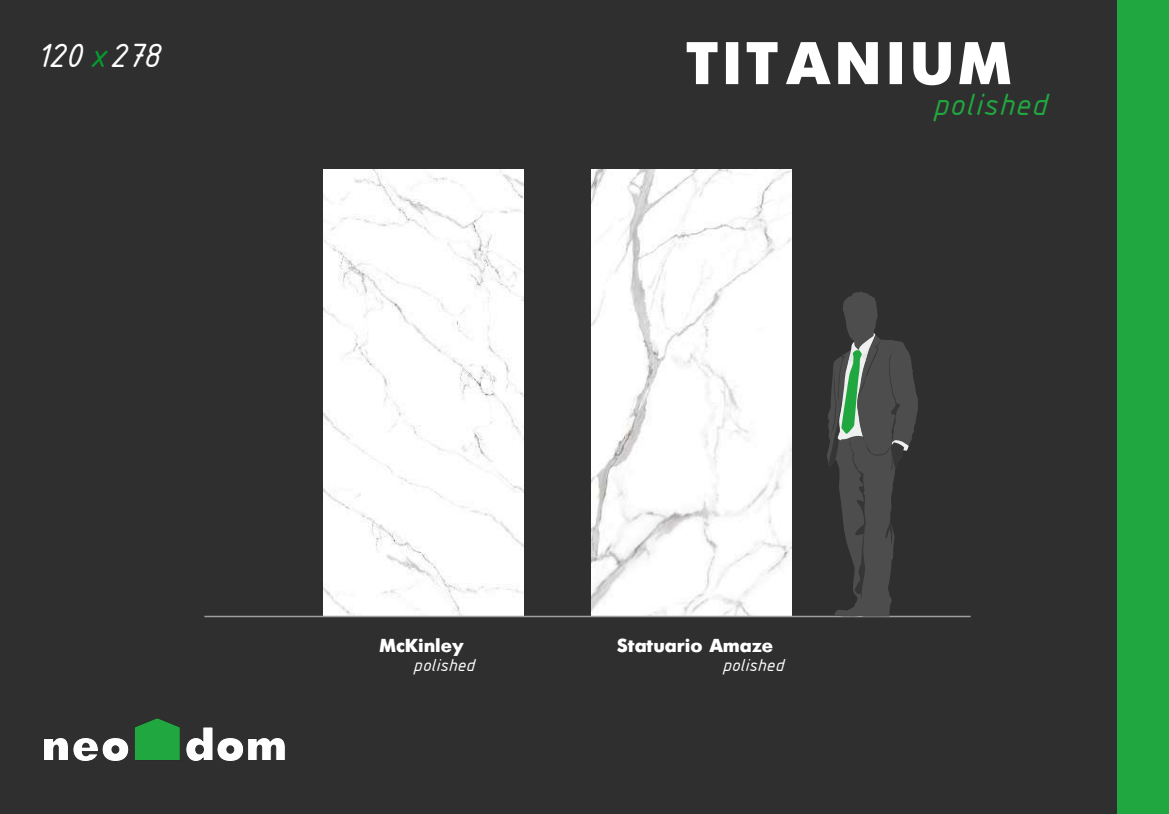
<style>
.page{position:relative;width:1169px;height:814px;background:#2f2f2f}
.page>*{position:absolute;margin:0;border:0;box-sizing:border-box;transform-origin:0 0}
.t1{font:700 60px "Futuris";letter-spacing:.07em;color:#fff}
.t2{font:36px "ISOCPEUR Italic";color:#fff}
.t3{font:33.12px "ISOCPEUR Italic";letter-spacing:.02em;color:#21a73f}
.t4{font:700 18.75px "Futuris";color:#fff}
.t5{font:18.75px "ISOCPEUR Italic";color:#fff}
.s1{color:#069a2e}
</style>
<div class="page">
<img style="left:323px;top:170px;width:200px;height:446px">
<img style="left:591px;top:170px;width:200px;height:446px">
<div style="left:1116px;top:0;width:53px;height:814px;background:#21a73f"></div>
<svg style="left:44px;top:718px;width:241px;height:43px"></svg>
<hr style="left:204px;top:616px;width:766px;height:1px;background:#9d9e9e">
<svg style="left:826px;top:292px;width:92px;height:325px"></svg>
<h2 class="t2" style="left:36px;top:44px;width:125px">120 <span class="s1">x</span>278</h2>
<h1 class="t1" style="left:686px;top:39px;width:326px">TITANIUM</h1>
<h3 class="t3" style="left:932px;top:94px;width:115px">polished</h3>
<p class="t4" style="left:380px;top:638px;width:86px">McKinley</p>
<p class="t5" style="left:413px;top:659px;width:62px">polished</p>
<p class="t4" style="left:617px;top:638px;width:157px">Statuario Amaze</p>
<p class="t5" style="left:722px;top:658px;width:63px">polished</p>
</div>
